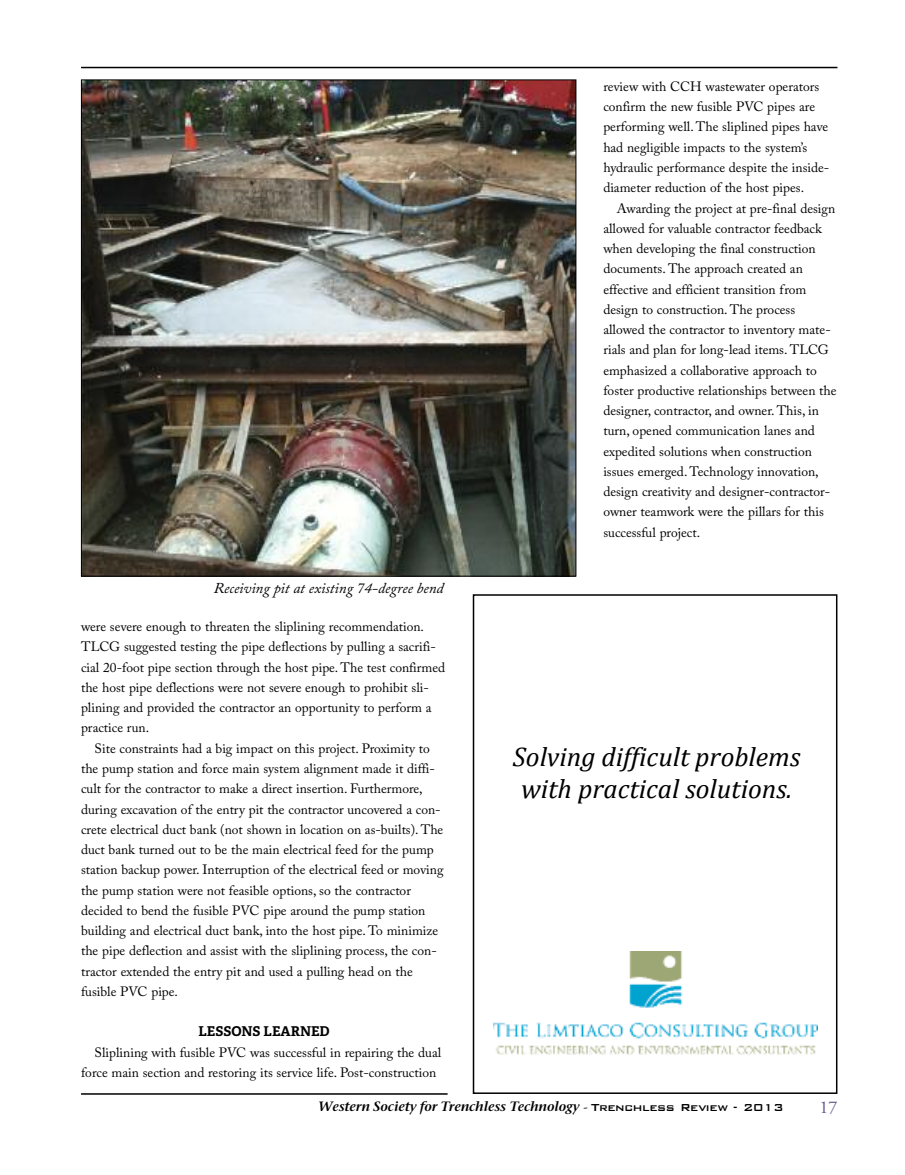
<style>
.page{position:relative;width:905px;height:1175px;background:#fff}
.page>*{position:absolute;margin:0;border:0;box-sizing:border-box;transform-origin:0 0}
.t1{font:italic 26.85px/31.7px "Cambria";color:#000;text-align:center}
.t2{font:18px "Adobe Garamond Pro";color:#5d5990}
.t3{font:italic 15px "Adobe Caslon Pro";color:#000}
.t4{font:13.5px/20.2px "Adobe Caslon Pro";color:#000}
.t5{font:italic 600 13.5px "Bell Stone Serif";color:#000}
.t6{font:700 13.5px "Adelle";color:#000}
.s1{font-family:"Adobe Garamond Pro";font-weight:400}
.s2{font-family:"Bank Gothic";font-weight:500;font-style:normal}
</style>
<div class="page">
<hr style="left:81px;top:67px;width:756px;height:1px;background:#000">
<img style="left:493px;top:952px;width:324px;height:102px">
<div style="left:472px;top:594px;width:365px;height:500px;border:2px solid #000"></div>
<img style="left:83px;top:81px;width:491px;height:493px">
<hr style="left:81px;top:1093px;width:366px;height:1px;background:#000">
<p class="t3" style="left:214px;top:582px;width:231px">Receiving pit at existing 74-degree bend</p>
<p class="t4" style="left:81px;top:618px;width:365px">were severe enough to threaten the sliplining recommendation.<br>TLCG suggested testing the pipe deflections by pulling a sacrifi&shy;cial 20-foot pipe section through the host pipe. The test confirmed the host pipe deflections were not severe enough to prohibit sli&shy;plining and provided the contractor an opportunity to perform a practice run.</p>
<p class="t4" style="left:81px;top:739px;width:364px;text-indent:14px">Site constraints had a big impact on this project. Proximity to the pump station and force main system alignment made it diffi&shy;cult for the contractor to make a direct insertion. Furthermore, during excavation of the entry pit the contractor uncovered a con&shy;crete electrical duct bank (not shown in location on as-builts). The duct bank turned out to be the main electrical feed for the pump station backup power. Interruption of the electrical feed or moving the pump station were not feasible options, so the contractor decided to bend the fusible PVC pipe around the pump station building and electrical duct bank, into the host pipe. To minimize the pipe deflection and assist with the sliplining process, the con&shy;tractor extended the entry pit and used a pulling head on the fusible PVC pipe.</p>
<p class="t6" style="left:198px;top:1026px;width:133px">LESSONS LEARNED</p>
<p class="t4" style="left:81px;top:1043px;width:361px;text-indent:13px">Sliplining with fusible PVC was successful in repairing the dual force main section and restoring its service life. Post-construction</p>
<p class="t4" style="left:603px;top:78px;width:227px">review with CCH wastewater operators confirm the new fusible PVC pipes are performing well. The sliplined pipes have had negligible impacts to the system’s hydraulic performance despite the inside&shy;diameter reduction of the host pipes.</p>
<p class="t4" style="left:603px;top:199px;width:235px;text-indent:13px">Awarding the project at pre-final design allowed for valuable contractor feedback when developing the final construction documents. The approach created an effective and efficient transition from design to construction. The process allowed the contractor to inventory mate&shy;rials and plan for long-lead items. TLCG emphasized a collaborative approach to foster productive relationships between the designer, contractor, and owner. This, in turn, opened communication lanes and expedited solutions when construction issues emerged. Technology innovation, design creativity and designer-contractor&shy;owner teamwork were the pillars for this successful project.</p>
<h1 class="t1" style="left:513px;top:741px;width:289px">Solving difficult problems with practical solutions.</h1>
<p class="t5" style="left:318px;top:1100px;width:467px">Western Society for Trenchless Technology <span class="s1">-</span> <span class="s2">Trenchless Review - 2013</span></p>
<h2 class="t2" style="left:819px;top:1100px;width:19px">17</h2>
</div>
